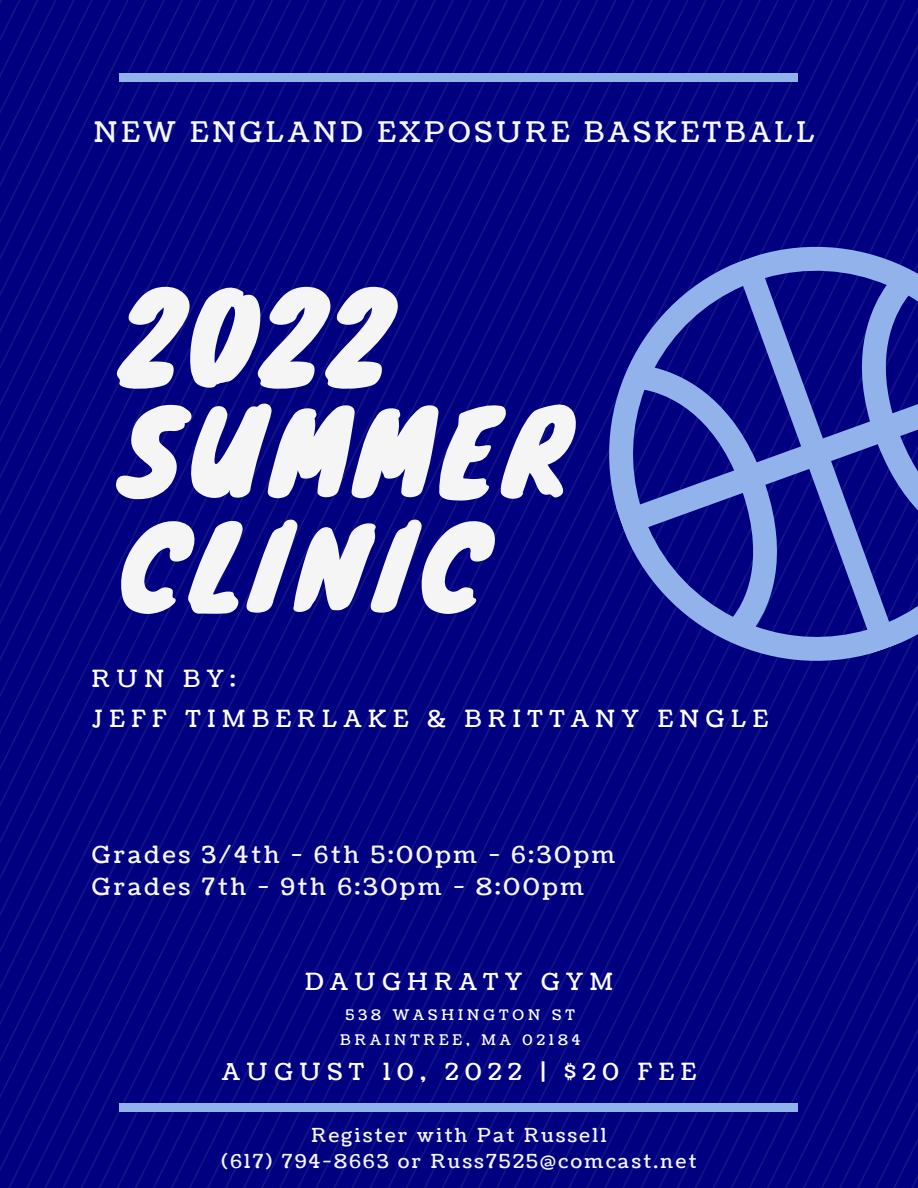
<style>
.page{position:relative;width:918px;height:1188px;background:#fff}
.page>*{position:absolute;margin:0;border:0;box-sizing:border-box;transform-origin:0 0}
.t1{font:112.8px/114.8px "Knewave";letter-spacing:.05em;color:#f5f5f5}
.t2{font:28.35px "Coustard";letter-spacing:.135em;color:#f6f6f6}
.t3{font:23.7px/31.8px "Coustard";letter-spacing:.13em;color:#f5f5f5}
.t4{font:23.55px/40.5px "Coustard";letter-spacing:.28em;color:#fff}
.t5{font:19.2px/25.8px "Coustard";letter-spacing:.13em;color:#f5f5f5;text-align:center}
.t6{font:14.55px/24.8px "Coustard";letter-spacing:.28em;color:#fff;text-align:center}
</style>
<div class="page">
<img style="left:0;top:0;width:918px;height:1188px">
<svg style="left:583px;top:220px;width:335px;height:467px;background:#2b359f"></svg>
<div style="left:120px;top:73px;width:678px;height:9px;background:#91b2eb"></div>
<div style="left:120px;top:1103px;width:678px;height:9px;background:#91b2eb"></div>
<p class="t2" style="left:94px;top:113px;width:722px">NEW ENGLAND EXPOSURE BASKETBALL</p>
<h1 class="t1" style="left:120px;top:276px;width:451px">2022<br>SUMMER<br>CLINIC</h1>
<p class="t4" style="left:92px;top:659px;width:678px">RUN BY:<br>JEFF TIMBERLAKE &amp; BRITTANY ENGLE</p>
<p class="t3" style="left:92px;top:840px;width:525px">Grades 3/4th - 6th 5:00pm - 6:30pm<br>Grades 7th - 9th 6:30pm - 8:00pm</p>
<p class="t4" style="left:305px;top:962px;width:310px">DAUGHRATY GYM</p>
<p class="t6" style="left:340px;top:1003px;width:242px">538 WASHINGTON ST<br>BRAINTREE, MA 02184</p>
<p class="t4" style="left:222px;top:1052px;width:475px">AUGUST 10, 2022 | $20 FEE</p>
<p class="t5" style="left:222px;top:1123px;width:476px">Register with Pat Russell<br>(617) 794-8663 or Russ7525@comcast.net</p>
</div>
